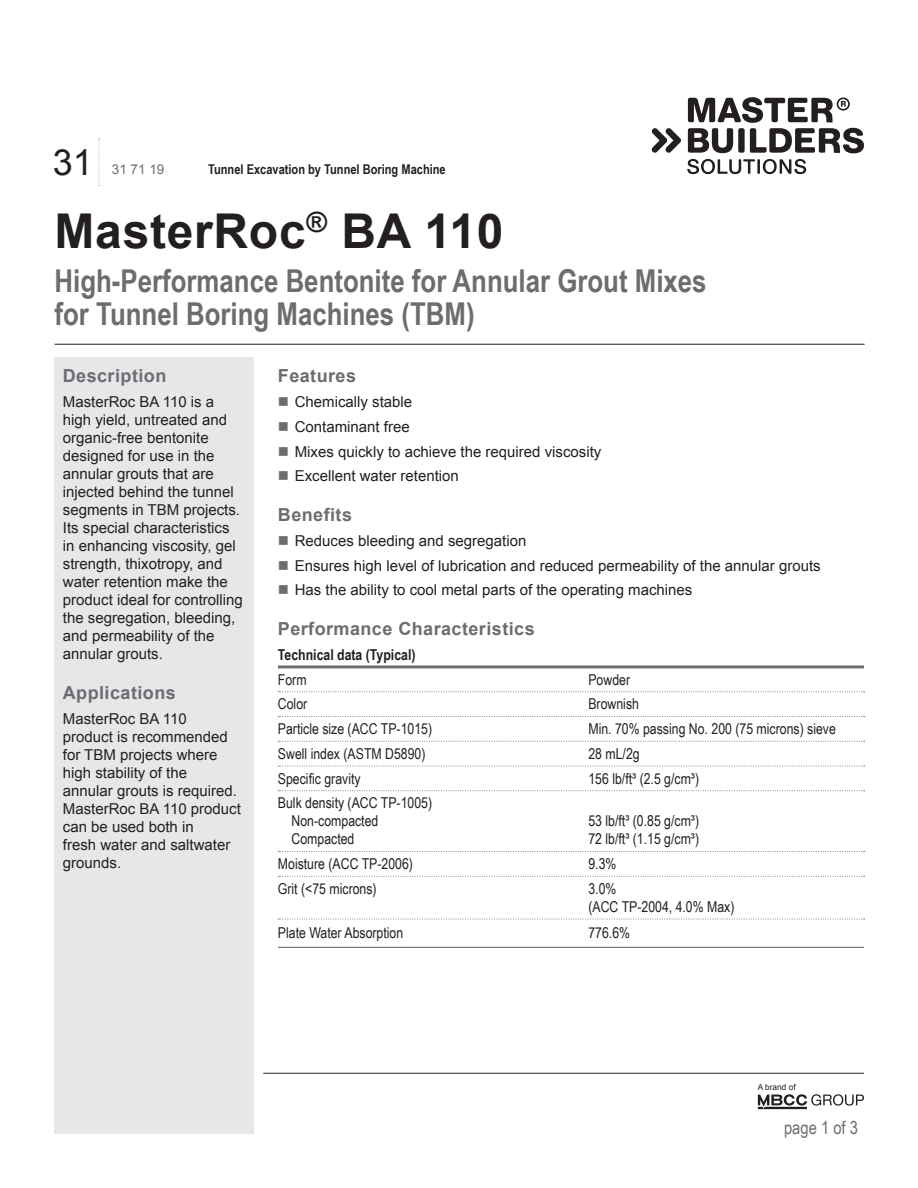
<style>
.page{position:relative;width:918px;height:1188px;background:#fff}
.page>*{position:absolute;margin:0;border:0;box-sizing:border-box;transform-origin:0 0}
.Product_Name{font:700 48px "Arial";letter-spacing:.015em;color:#231f20}
.Large_Numbers_-_Left{font:36px "Arial";color:#231f20}
.Gray_Descriptor_Subh{font:700 31.5px/33px "Arial Narrow";color:#6c6d70}
.Section_Header{font:700 18px "Arial";letter-spacing:.025em;color:#6c6d70}
.Page_x_of_x{font:18px "Arial Narrow";color:#6c6d70}
.Pg__1_Left_Column_Bo{font:15px/18px "Arial";color:#231f20}
.Table_Body{font:15px/18px "Arial Narrow";color:#231f20}
.Body{font:15px/18px "Arial";color:#231f20}
.Table_Bottom_Line{font:15px "Arial Narrow";color:#231f20}
.Table_Title{font:700 15px "Arial Narrow";color:#231f20}
.Table_Top_Line_NOT_B{font:15px "Arial Narrow";color:#231f20}
.Bold_Description_-_R{font:700 13.5px "Arial Narrow";color:#231f20}
.Middle_Numbers_-_Gra{font:13.5px "Arial";color:#6c6d70}
.t1{font:8.25px "Arial";color:#231f20}
</style>
<div class="page">
<svg style="left:687px;top:159px;width:119px;height:15px"></svg>
<svg style="left:652px;top:128px;width:29px;height:25px"></svg>
<svg style="left:688px;top:97px;width:176px;height:56px"></svg>
<svg style="left:758px;top:1094px;width:106px;height:15px"></svg>
<hr style="left:55px;top:344px;width:810px;height:1px;background:#231f20">
<div style="left:54px;top:358px;width:200px;height:776px;background:#e6e7e9"></div>
<hr style="left:263px;top:1073px;width:601px;height:1px;background:#231f20">
<hr style="left:278px;top:665px;width:586px;height:3px;background:#6c6d70">
<svg style="left:278px;top:691px;width:587px;height:1px"></svg>
<svg style="left:278px;top:716px;width:587px;height:1px"></svg>
<svg style="left:278px;top:741px;width:587px;height:1px"></svg>
<svg style="left:278px;top:766px;width:587px;height:1px"></svg>
<svg style="left:278px;top:790px;width:587px;height:1px"></svg>
<svg style="left:278px;top:851px;width:587px;height:1px"></svg>
<svg style="left:278px;top:876px;width:587px;height:1px"></svg>
<svg style="left:278px;top:919px;width:587px;height:1px"></svg>
<hr style="left:278px;top:947px;width:586px;height:1px;background:#6c6d70">
<svg style="left:99px;top:139px;width:1px;height:47px"></svg>
<p class="Large_Numbers_-_Left" style="left:53px;top:139px;width:42px">31</p>
<p class="Middle_Numbers_-_Gra" style="left:112px;top:160px;width:54px">31 71 19</p>
<p class="Bold_Description_-_R" style="left:208px;top:159px;width:239px">Tunnel Excavation by Tunnel Boring Machine</p>
<p class="Product_Name" style="left:55px;top:199px;width:450px">MasterRoc<sup>®</sup> BA 110</p>
<p class="Gray_Descriptor_Subh" style="left:55px;top:263px;width:654px">High-Performance Bentonite for Annular Grout Mixes for Tunnel Boring Machines (TBM)</p>
<p class="Section_Header" style="left:63px;top:364px;width:105px">Description</p>
<p class="Pg__1_Left_Column_Bo" style="left:63px;top:393px;width:182px">MasterRoc BA 110 is a high yield, untreated and organic-free bentonite designed for use in the annular grouts that are injected behind the tunnel segments in TBM projects.<br>Its special characteristics in enhancing viscosity, gel strength, thixotropy, and water retention make the product ideal for controlling the segregation, bleeding, and permeability of the annular grouts.</p>
<p class="Section_Header" style="left:63px;top:681px;width:114px">Applications</p>
<p class="Body" style="left:63px;top:710px;width:180px">MasterRoc BA 110<br>product is recommended for TBM projects where high stability of the<br>annular grouts is required.<br>MasterRoc BA 110 product can be used both in<br>fresh water and saltwater grounds.</p>
<p class="Section_Header" style="left:278px;top:364px;width:80px">Features</p>
<p class="Pg__1_Left_Column_Bo" style="left:295px;top:393px;width:119px">Chemically stable</p>
<p class="Pg__1_Left_Column_Bo" style="left:295px;top:418px;width:117px">Contaminant free</p>
<p class="Pg__1_Left_Column_Bo" style="left:295px;top:443px;width:308px">Mixes quickly to achieve the required viscosity</p>
<p class="Pg__1_Left_Column_Bo" style="left:295px;top:467px;width:166px">Excellent water retention</p>
<p class="Section_Header" style="left:278px;top:503px;width:76px">Benefits</p>
<p class="Pg__1_Left_Column_Bo" style="left:295px;top:532px;width:233px">Reduces bleeding and segregation</p>
<p class="Pg__1_Left_Column_Bo" style="left:295px;top:557px;width:528px">Ensures high level of lubrication and reduced permeability of the annular grouts</p>
<p class="Pg__1_Left_Column_Bo" style="left:295px;top:581px;width:399px">Has the ability to cool metal parts of the operating machines</p>
<p class="Section_Header" style="left:278px;top:617px;width:258px">Performance Characteristics</p>
<p class="Table_Title" style="left:278px;top:643px;width:139px">Technical data (Typical)</p>
<p class="Table_Top_Line_NOT_B" style="left:278px;top:668px;width:30px">Form</p>
<p class="Table_Top_Line_NOT_B" style="left:588px;top:668px;width:43px">Powder</p>
<p class="Table_Body" style="left:278px;top:695px;width:31px">Color</p>
<p class="Table_Body" style="left:588px;top:695px;width:52px">Brownish</p>
<p class="Table_Body" style="left:278px;top:719px;width:156px">Particle size (ACC TP-1015)</p>
<p class="Table_Body" style="left:588px;top:719px;width:249px">Min. 70% passing No. 200 (75 microns) sieve</p>
<p class="Table_Body" style="left:278px;top:744px;width:149px">Swell index (ASTM D5890)</p>
<p class="Table_Body" style="left:588px;top:744px;width:53px">28 mL/2g</p>
<p class="Table_Body" style="left:278px;top:769px;width:84px">Specific gravity</p>
<p class="Table_Body" style="left:588px;top:769px;width:112px">156 lb/ft³ (2.5 g/cm³)</p>
<p class="Table_Body" style="left:292px;top:794px;width:142px;text-indent:-14px">Bulk density (ACC TP-1005)<br>Non-compacted</p>
<p class="Table_Body" style="left:588px;top:812px;width:112px">53 lb/ft³ (0.85 g/cm³)</p>
<p class="Table_Body" style="left:292px;top:830px;width:64px">Compacted</p>
<p class="Table_Body" style="left:588px;top:830px;width:112px">72 lb/ft³ (1.15 g/cm³)</p>
<p class="Table_Body" style="left:278px;top:854px;width:137px">Moisture (ACC TP-2006)</p>
<p class="Table_Body" style="left:588px;top:854px;width:30px">9.3%</p>
<p class="Table_Body" style="left:278px;top:879px;width:100px">Grit (&lt;75 microns)</p>
<p class="Table_Body" style="left:588px;top:879px;width:148px">3.0%<br>(ACC TP-2004, 4.0% Max)</p>
<p class="Table_Bottom_Line" style="left:278px;top:922px;width:127px">Plate Water Absorption</p>
<p class="Table_Bottom_Line" style="left:588px;top:922px;width:43px">776.6%</p>
<p class="t1" style="left:758px;top:1082px;width:39px">A brand of</p>
<p class="Page_x_of_x" style="left:784px;top:1114px;width:75px">page 1 of 3</p>
</div>
